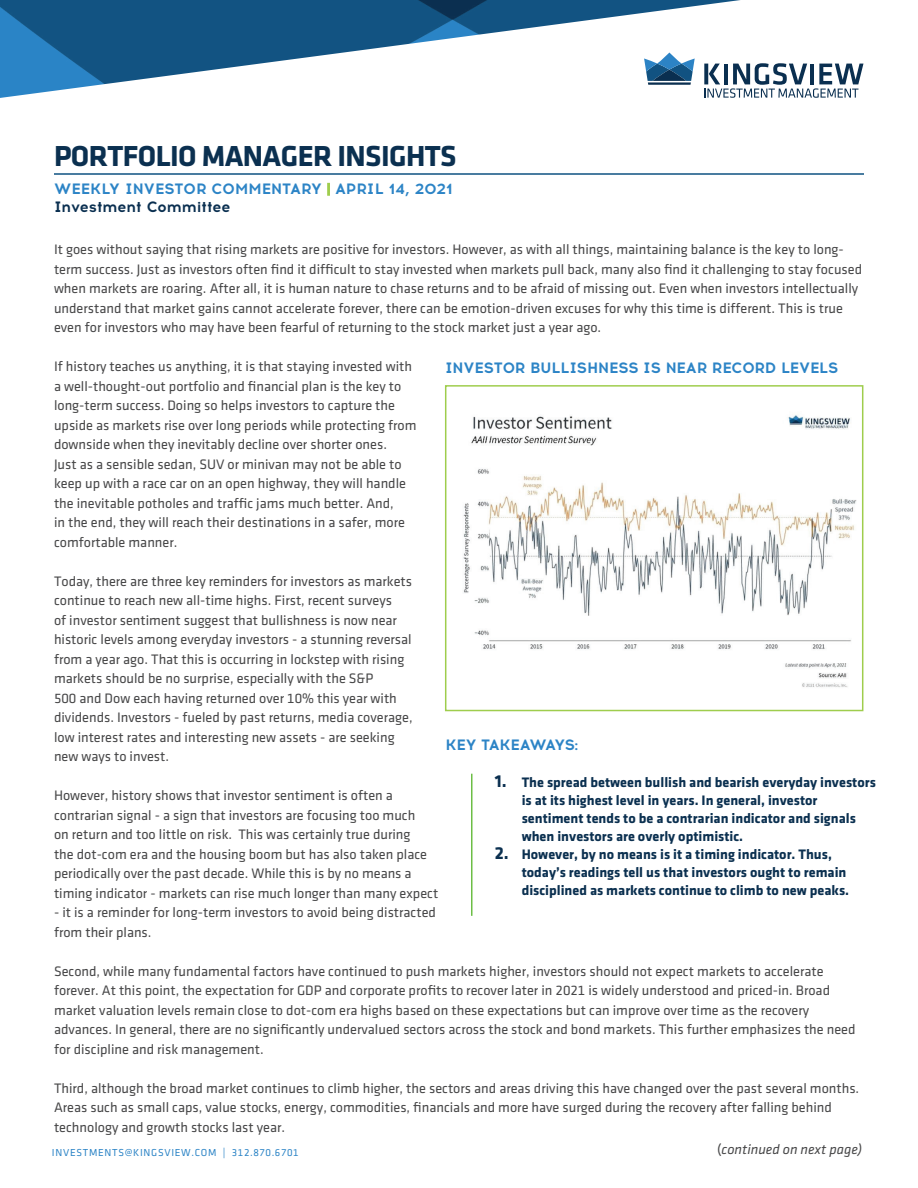
<style>
.page{position:relative;width:918px;height:1188px;background:#fff}
.page>*{position:absolute;margin:0;border:0;box-sizing:border-box;transform-origin:0 0}
.t1{font:700 30px "Klavika";letter-spacing:-.02em;color:#0b3050}
.t2{font:700 15px/18px "Acrom";letter-spacing:-.01em;color:#2c84c6}
.t3{font:700 15px "Acrom";letter-spacing:-.03em;color:#2c84c6}
.t4{font:14.25px/19.5px "Klavika Regular TF";color:#474748}
.t5{font:700 14.25px/18px "Klavika";color:#0b3050}
.t6{font:italic 14.25px "Klavika";color:#474748}
.t7{font:10.5px "Klavika Regular TF";letter-spacing:.07em;color:#2c84c6}
.s1{color:#fff}
.s2{color:#0a2f50}
.s3{font-family:"Klavika Regular TF";font-style:normal}
.s4{font-size:18px}
</style>
<div class="page">
<img style="left:0;top:0;width:864px;height:98px">
<hr style="left:54px;top:173px;width:810px;height:2px;background:#0e5282">
<hr style="left:648px;top:82px;width:43px;height:3px;background:#0a2f50">
<svg style="left:644px;top:53px;width:51px;height:28px"></svg>
<svg style="left:704px;top:63px;width:159px;height:35px"></svg>
<div style="left:445px;top:385px;width:418px;height:326px;background:#fff;border:2px solid #9fcd4d"></div>
<hr style="left:471px;top:774px;width:1px;height:142px;background:#6dbe46">
<img style="left:463px;top:415px;width:394px;height:272px">
<h1 class="t1" style="left:54px;top:139px;width:404px">PORTFOLIO MANAGER INSIGHTS</h1>
<p class="t2" style="left:54px;top:180px;width:400px">WEEKLY INVESTOR COMMENTARY <span class="s1">|</span> APRIL 14, 2021<br><span class="s2">Investment Committee</span></p>
<p class="t4" style="left:54px;top:240px;width:810px">It goes without saying that rising markets are positive for investors. However, as with all things, maintaining balance is the key to long&shy;term success. Just as investors often find it difficult to stay invested when markets pull back, many also find it challenging to stay focused when markets are roaring. After all, it is human nature to chase returns and to be afraid of missing out. Even when investors intellectually understand that market gains cannot accelerate forever, there can be emotion-driven excuses for why this time is different. This is true even for investors who may have been fearful of returning to the stock market just a year ago.</p>
<p class="t4" style="left:54px;top:357px;width:364px">If history teaches us anything, it is that staying invested with a well-thought-out portfolio and financial plan is the key to long-term success. Doing so helps investors to capture the upside as markets rise over long periods while protecting from downside when they inevitably decline over shorter ones.<br>Just as a sensible sedan, SUV or minivan may not be able to keep up with a race car on an open highway, they will handle the inevitable potholes and traffic jams much better. And,<br>in the end, they will reach their destinations in a safer, more comfortable manner.</p>
<p class="t4" style="left:54px;top:572px;width:360px">Today, there are three key reminders for investors as markets continue to reach new all-time highs. First, recent surveys<br>of investor sentiment suggest that bullishness is now near historic levels among everyday investors - a stunning reversal from a year ago. That this is occurring in lockstep with rising markets should be no surprise, especially with the S&amp;P<br>500 and Dow each having returned over 10% this year with dividends. Investors - fueled by past returns, media coverage, low interest rates and interesting new assets - are seeking new ways to invest.</p>
<p class="t4" style="left:54px;top:786px;width:386px">However, history shows that investor sentiment is often a contrarian signal - a sign that investors are focusing too much<br>on return and too little on risk. This was certainly true during<br>the dot-com era and the housing boom but has also taken place periodically over the past decade. While this is by no means a timing indicator - markets can rise much longer than many expect</p>
<p class="t4" style="left:54px;top:903px;width:384px">- it is a reminder for long-term investors to avoid being distracted from their plans.</p>
<p class="t4" style="left:54px;top:961px;width:803px">Second, while many fundamental factors have continued to push markets higher, investors should not expect markets to accelerate forever. At this point, the expectation for GDP and corporate profits to recover later in 2021 is widely understood and priced-in. Broad market valuation levels remain close to dot-com era highs based on these expectations but can improve over time as the recovery advances. In general, there are no significantly undervalued sectors across the stock and bond markets. This further emphasizes the need for discipline and risk management.</p>
<p class="t4" style="left:54px;top:1078px;width:807px">Third, although the broad market continues to climb higher, the sectors and areas driving this have changed over the past several months.<br>Areas such as small caps, value stocks, energy, commodities, financials and more have surged during the recovery after falling behind technology and growth stocks last year.</p>
<p class="t6" style="left:717px;top:1142px;width:146px"><span class="s3">(</span>continued on next page)</p>
<p class="t2" style="left:445px;top:359px;width:395px">INVESTOR BULLISHNESS IS NEAR RECORD LEVELS</p>
<p class="t3" style="left:446px;top:734px;width:135px">KEY TAKEAWAYS:</p>
<p class="t5" style="left:522px;top:773px;width:356px;text-indent:-27px"><span class="s4">1.</span> The spread between bullish and bearish everyday investors is at its highest level in years. In general, investor sentiment tends to be a contrarian indicator and signals when investors are overly optimistic.</p>
<p class="t5" style="left:522px;top:845px;width:329px;text-indent:-27px"><span class="s4">2.</span> However, by no means is it a timing indicator. Thus, today’s readings tell us that investors ought to remain disciplined as markets continue to climb to new peaks.</p>
<p class="t7" style="left:52px;top:1147px;width:248px">INVESTMENTS@KINGSVIEW.COM | 312.870.6701</p>
</div>
